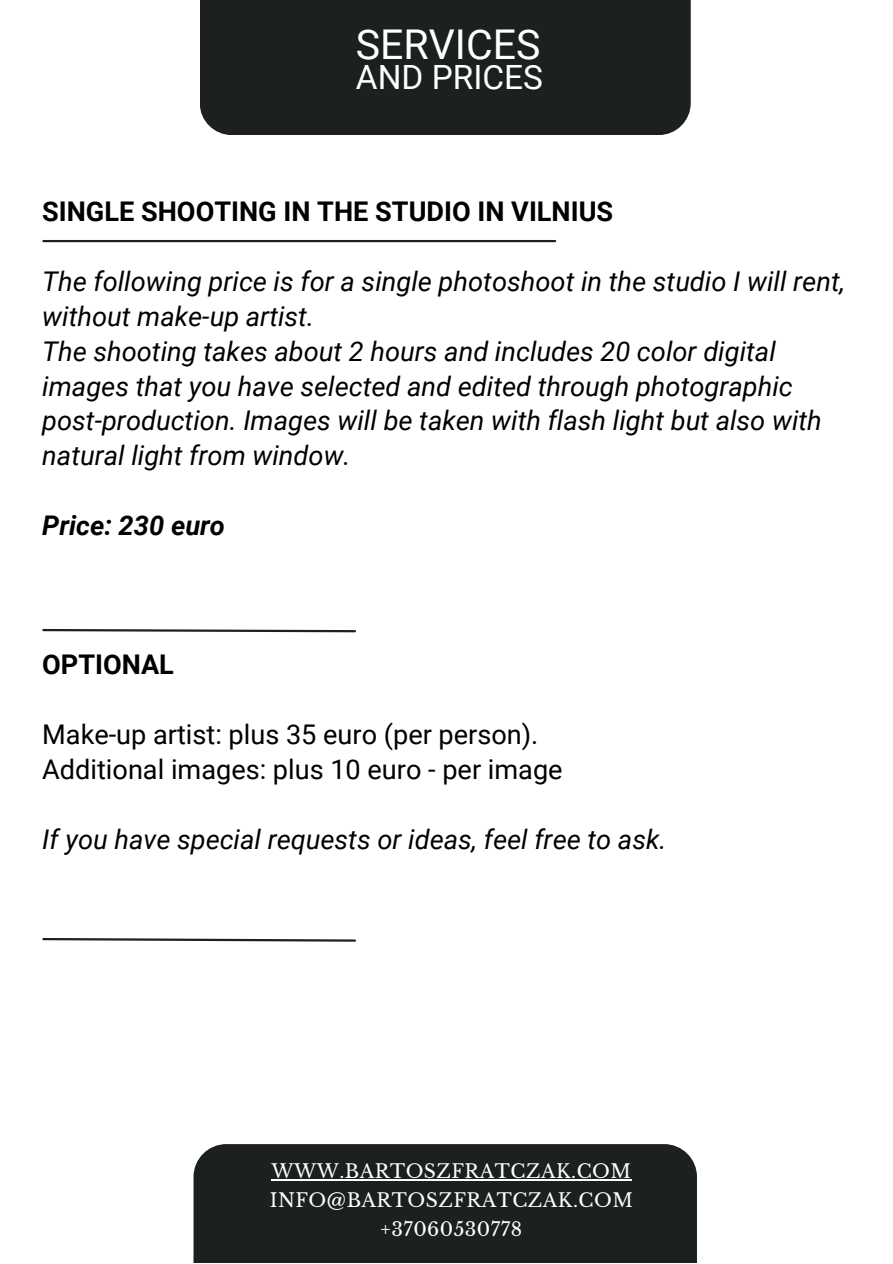
<style>
.page{position:relative;width:893px;height:1264px;background:#fff}
.page>*{position:absolute;margin:0;border:0;box-sizing:border-box;transform-origin:0 0}
.t1{font:40.95px "Roboto";color:#fff}
.t2{font:33.45px "Roboto";color:#fff}
.t3{font:italic 27.15px/34.8px "Roboto";color:#000}
.t4{font:27.15px "Roboto";color:#000}
.t5{font:700 27.15px "Roboto";color:#000}
.t6{font:italic 700 27.15px "Roboto";color:#000}
.t7{font:18.75px "Libre Baskerville";letter-spacing:.025em;color:#fff}
</style>
<div class="page">
<div style="left:193px;top:1144px;width:503px;height:118px;background:#1c2120"></div>
<hr style="left:271px;top:1179px;width:360px;height:1px;background:#fff">
<div style="left:200px;top:0;width:490px;height:135px;background:#1c2120"></div>
<svg style="left:42px;top:628px;width:314px;height:5px"></svg>
<hr style="left:43px;top:240px;width:512px;height:2px;background:#1c2120">
<svg style="left:42px;top:938px;width:314px;height:4px"></svg>
<p class="t1" style="left:356px;top:21px;width:186px">SERVICES</p>
<p class="t2" style="left:356px;top:58px;width:188px">AND PRICES</p>
<p class="t5" style="left:42px;top:196px;width:572px">SINGLE SHOOTING IN THE STUDIO IN VILNIUS</p>
<p class="t3" style="left:42px;top:264px;width:804px">The following price is for a single photoshoot in the studio I will rent, without make-up artist.</p>
<p class="t3" style="left:42px;top:334px;width:781px">The shooting takes about 2 hours and includes 20 color digital images that you have selected and edited through photographic post-production. Images will be taken with flash light but also with natural light from window.</p>
<p class="t6" style="left:42px;top:510px;width:184px">Price: 230 euro</p>
<p class="t5" style="left:42px;top:649px;width:133px">OPTIONAL</p>
<p class="t4" style="left:42px;top:719px;width:497px">Make-up artist: plus 35 euro (per person).</p>
<p class="t4" style="left:42px;top:754px;width:521px">Additional images: plus 10 euro - per image</p>
<p class="t3" style="left:42px;top:822px;width:625px">If you have special requests or ideas, feel free to ask.</p>
<p class="t7" style="left:271px;top:1160px;width:361px">WWW.BARTOSZFRATCZAK.COM</p>
<p class="t7" style="left:270px;top:1188px;width:364px">INFO@BARTOSZFRATCZAK.COM</p>
<p class="t7" style="left:380px;top:1217px;width:143px">+37060530778</p>
</div>
